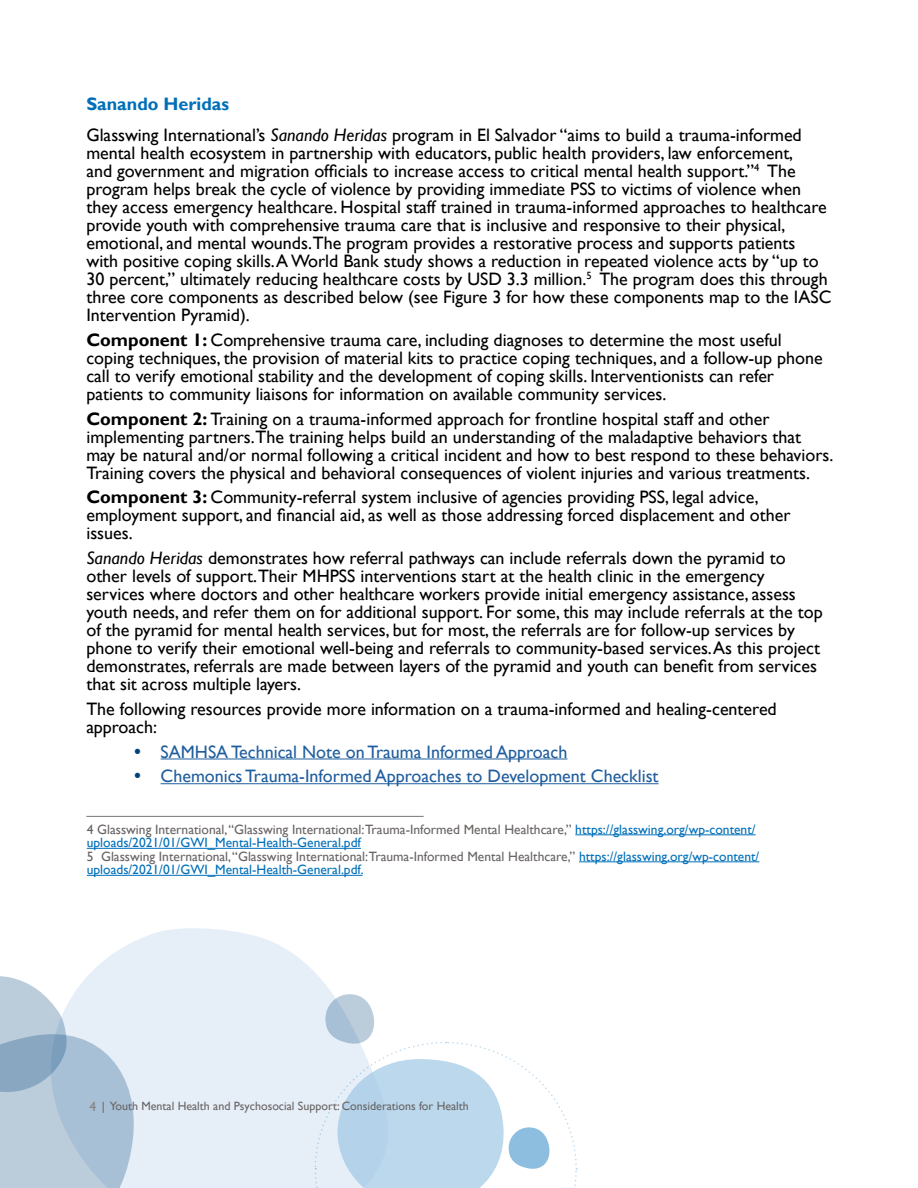
<style>
.page{position:relative;width:918px;height:1188px;background:#fff}
.page>*{position:absolute;margin:0;border:0;box-sizing:border-box;transform-origin:0 0}
.Body_Text{font:18px/18px "Gill Sans";color:#000}
.t1{font:18px "Gill Sans";color:#215e9e}
.Body_Text-2{font:700 18px "Gill Sans";color:#006fb9}
.Body_Text-3{font:13.5px/13.5px "Gill Sans";color:#686463}
.Body_Text-4{font:13.5px "Gill Sans";color:#858482}
.Body_Text-5{font:12px "Gill Sans";color:#686463}
.s1{font-style:italic}
.s2{font-weight:700}
.s3{color:#006fb9}
</style>
<div class="page">
<hr style="left:161px;top:759px;width:406px;height:1px;background:#215e9e">
<hr style="left:161px;top:783px;width:498px;height:1px;background:#215e9e">
<svg style="left:93px;top:928px;width:239px;height:260px;background:#e7eff8"></svg>
<svg style="left:0;top:971px;width:135px;height:217px;background:#bccede"></svg>
<svg style="left:314px;top:994px;width:264px;height:194px"></svg>
<hr style="left:86px;top:816px;width:338px;height:1px;background:#858482">
<hr style="left:575px;top:834px;width:181px;height:1px;background:#006fb9">
<hr style="left:87px;top:848px;width:274px;height:1px;background:#006fb9">
<hr style="left:579px;top:861px;width:180px;height:1px;background:#006fb9">
<hr style="left:87px;top:875px;width:276px;height:1px;background:#006fb9">
<p class="Body_Text-2" style="left:86px;top:93px;width:144px">Sanando Heridas</p>
<p class="Body_Text" style="left:86px;top:126px;width:747px">Glasswing International’s <span class="s1">Sanando Heridas</span> program in El Salvador “aims to build a trauma-informed mental health ecosystem in partnership with educators, public health providers, law enforcement,<br>and government and migration officials to increase access to critical mental health support.”<sup>4</sup> The program helps break the cycle of violence by providing immediate PSS to victims of violence when they access emergency healthcare. Hospital staff trained in trauma-informed approaches to healthcare provide youth with comprehensive trauma care that is inclusive and responsive to their physical, emotional, and mental wounds.The program provides a restorative process and supports patients with positive coping skills. A World Bank study shows a reduction in repeated violence acts by “up to 30 percent,” ultimately reducing healthcare costs by USD 3.3 million.<sup>5</sup> The program does this through three core components as described below (see Figure 3 for how these components map to the IASC Intervention Pyramid).</p>
<p class="Body_Text" style="left:86px;top:331px;width:738px"><span class="s2">Component 1:</span> Comprehensive trauma care, including diagnoses to determine the most useful coping techniques, the provision of material kits to practice coping techniques, and a follow-up phone call to verify emotional stability and the development of coping skills. Interventionists can refer patients to community liaisons for information on available community services.</p>
<p class="Body_Text" style="left:86px;top:410px;width:749px"><span class="s2">Component 2:</span> Training on a trauma-informed approach for frontline hospital staff and other implementing partners.The training helps build an understanding of the maladaptive behaviors that may be natural and/or normal following a critical incident and how to best respond to these behaviors.<br>Training covers the physical and behavioral consequences of violent injuries and various treatments.</p>
<p class="Body_Text" style="left:86px;top:489px;width:706px"><span class="s2">Component 3:</span> Community-referral system inclusive of agencies providing PSS, legal advice, employment support, and financial aid, as well as those addressing forced displacement and other issues.</p>
<p class="Body_Text" style="left:86px;top:549px;width:738px"><span class="s1">Sanando Heridas</span> demonstrates how referral pathways can include referrals down the pyramid to other levels of support.Their MHPSS interventions start at the health clinic in the emergency services where doctors and other healthcare workers provide initial emergency assistance, assess youth needs, and refer them on for additional support. For some, this may include referrals at the top of the pyramid for mental health services, but for most, the referrals are for follow-up services by phone to verify their emotional well-being and referrals to community-based services. As this project demonstrates, referrals are made between layers of the pyramid and youth can benefit from services that sit across multiple layers.</p>
<p class="Body_Text" style="left:86px;top:700px;width:692px">The following resources provide more information on a trauma-informed and healing-centered approach:</p>
<p class="t1" style="left:161px;top:741px;width:408px">SAMHSA Technical Note on Trauma Informed Approach</p>
<p class="t1" style="left:161px;top:766px;width:499px">Chemonics Trauma-Informed Approaches to Development Checklist</p>
<p class="Body_Text-3" style="left:87px;top:823px;width:670px">4 Glasswing International, “Glasswing International:Trauma-Informed Mental Healthcare,” <span class="s3">https://glasswing.org/wp-content/ uploads/2021/01/GWI_Mental-Health-General.pdf</span></p>
<p class="Body_Text-3" style="left:87px;top:850px;width:674px">5 Glasswing International, “Glasswing International:Trauma-Informed Mental Healthcare,” <span class="s3">https://glasswing.org/wp-content/ uploads/2021/01/GWI_Mental-Health-General.pdf.</span></p>
<p class="Body_Text-4" style="left:90px;top:1098px;width:8px">4</p>
<p class="Body_Text-5" style="left:102px;top:1099px;width:368px">| Youth Mental Health and Psychosocial Support: Considerations for Health</p>
</div>
